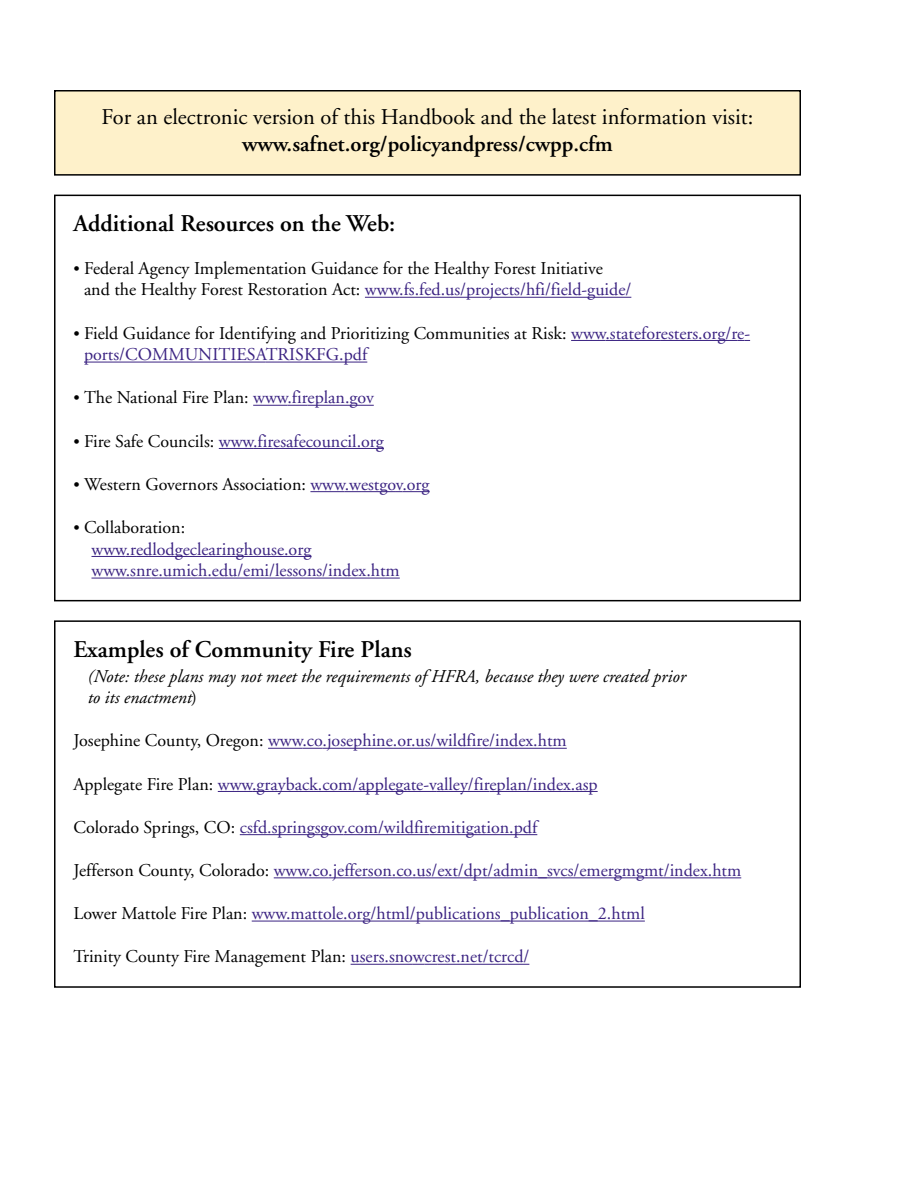
<style>
.page{position:relative;width:918px;height:1188px;background:#fff}
.page>*{position:absolute;margin:0;border:0;box-sizing:border-box;transform-origin:0 0}
.t1{font:600 24px "Adobe Garamond";color:#000}
.t2{font:22.5px "Adobe Garamond";color:#000}
.t3{font:600 22.5px "Adobe Garamond";color:#000}
.t4{font:18px/21.6px "Adobe Garamond";color:#3b2382}
.t5{font:18px/21.6px "Adobe Garamond";color:#000}
.t6{font:italic 18px/21.6px "Adobe Garamond";color:#000}
.s1{font-size:16.5px}
.s2{color:#3b2382}
.s3{font-size:16.5px;color:#000}
.s4{color:#000}
.s5{font-style:normal}
</style>
<div class="page">
<hr style="left:365px;top:297px;width:34px;height:1px;background:#3b2382">
<hr style="left:399px;top:297px;width:82px;height:1px;background:#3b2382">
<hr style="left:481px;top:297px;width:150px;height:1px;background:#3b2382">
<hr style="left:571px;top:340px;width:34px;height:1px;background:#3b2382">
<hr style="left:605px;top:340px;width:56px;height:1px;background:#3b2382">
<hr style="left:661px;top:340px;width:76px;height:1px;background:#3b2382">
<svg style="left:737px;top:340px;width:13px;height:1px"></svg>
<svg style="left:84px;top:362px;width:24px;height:1px"></svg>
<hr style="left:108px;top:362px;width:158px;height:1px;background:#3b2382">
<hr style="left:266px;top:362px;width:101px;height:1px;background:#3b2382">
<hr style="left:253px;top:405px;width:34px;height:1px;background:#3b2382">
<svg style="left:287px;top:405px;width:21px;height:1px"></svg>
<hr style="left:308px;top:405px;width:58px;height:1px;background:#3b2382">
<hr style="left:219px;top:448px;width:34px;height:1px;background:#3b2382">
<svg style="left:253px;top:448px;width:20px;height:1px"></svg>
<hr style="left:273px;top:448px;width:111px;height:1px;background:#3b2382">
<hr style="left:310px;top:491px;width:35px;height:1px;background:#3b2382">
<svg style="left:345px;top:491px;width:16px;height:1px"></svg>
<hr style="left:361px;top:491px;width:35px;height:1px;background:#3b2382">
<svg style="left:396px;top:491px;width:34px;height:1px"></svg>
<hr style="left:92px;top:556px;width:34px;height:1px;background:#3b2382">
<hr style="left:136px;top:556px;width:175px;height:1px;background:#3b2382">
<hr style="left:92px;top:578px;width:34px;height:1px;background:#3b2382">
<svg style="left:126px;top:578px;width:25px;height:1px"></svg>
<hr style="left:151px;top:578px;width:249px;height:1px;background:#3b2382">
<div style="left:54px;top:195px;width:747px;height:406px;border:2px solid #000"></div>
<hr style="left:268px;top:748px;width:34px;height:1px;background:#3b2382">
<svg style="left:302px;top:748px;width:21px;height:1px"></svg>
<hr style="left:323px;top:748px;width:88px;height:1px;background:#3b2382">
<hr style="left:411px;top:748px;width:71px;height:1px;background:#3b2382">
<hr style="left:482px;top:748px;width:85px;height:1px;background:#3b2382">
<hr style="left:218px;top:791px;width:34px;height:1px;background:#3b2382">
<hr style="left:252px;top:791px;width:185px;height:1px;background:#3b2382">
<hr style="left:437px;top:791px;width:53px;height:1px;background:#3b2382">
<hr style="left:490px;top:791px;width:108px;height:1px;background:#3b2382">
<hr style="left:240px;top:834px;width:97px;height:1px;background:#3b2382">
<hr style="left:343px;top:834px;width:87px;height:1px;background:#3b2382">
<hr style="left:430px;top:834px;width:107px;height:1px;background:#3b2382">
<hr style="left:274px;top:877px;width:34px;height:1px;background:#3b2382">
<svg style="left:308px;top:877px;width:20px;height:1px"></svg>
<hr style="left:328px;top:877px;width:84px;height:1px;background:#3b2382">
<hr style="left:412px;top:877px;width:149px;height:1px;background:#3b2382">
<hr style="left:561px;top:877px;width:180px;height:1px;background:#3b2382">
<hr style="left:252px;top:921px;width:34px;height:1px;background:#3b2382">
<hr style="left:286px;top:921px;width:359px;height:1px;background:#3b2382">
<hr style="left:351px;top:964px;width:62px;height:1px;background:#3b2382">
<svg style="left:413px;top:964px;width:25px;height:1px"></svg>
<hr style="left:438px;top:964px;width:69px;height:1px;background:#3b2382">
<svg style="left:507px;top:964px;width:22px;height:1px"></svg>
<div style="left:54px;top:620px;width:747px;height:368px;border:2px solid #000"></div>
<div style="left:55px;top:91px;width:745px;height:84px;background:#fef1ca"></div>
<div style="left:54px;top:90px;width:747px;height:86px;border:2px solid #000"></div>
<p class="t2" style="left:102px;top:108px;width:653px">For an electronic version of this Handbook and the latest information visit:</p>
<p class="t3" style="left:242px;top:135px;width:372px">www.safnet.org/policyandpress/cwpp.cfm</p>
<h1 class="t1" style="left:74px;top:214px;width:323px">Additional Resources on the Web:</h1>
<p class="t5" style="left:84px;top:259px;width:549px;text-indent:-10px"><span class="s1">•</span> Federal Agency Implementation Guidance for the Healthy Forest Initiative and the Healthy Forest Restoration Act: <span class="s2">www.fs.fed.us/projects/hfi/field-guide/</span></p>
<p class="t5" style="left:84px;top:324px;width:668px;text-indent:-10px"><span class="s1">•</span> Field Guidance for Identifying and Prioritizing Communities at Risk: <span class="s2">www.stateforesters.org/re&shy;ports/COMMUNITIESATRISKFG.pdf</span></p>
<p class="t5" style="left:74px;top:389px;width:302px"><span class="s1">•</span> The National Fire Plan: <span class="s2">www.fireplan.gov</span></p>
<p class="t4" style="left:74px;top:432px;width:312px"><span class="s3">•</span> <span class="s4">Fire Safe Councils:</span> www.firesafecouncil.org</p>
<p class="t5" style="left:74px;top:475px;width:358px"><span class="s1">•</span> Western Governors Association: <span class="s2">www.westgov.org</span></p>
<p class="t4" style="left:92px;top:518px;width:310px;text-indent:-18px"><span class="s3">•</span> <span class="s4">Collaboration: </span>www.redlodgeclearinghouse.org www.snre.umich.edu/emi/lessons/index.htm</p>
<h1 class="t1" style="left:74px;top:640px;width:340px">Examples of Community Fire Plans</h1>
<p class="t6" style="left:87px;top:667px;width:600px">(Note: these plans may not meet the requirements of HFRA, because they were created prior to its enactment<span class="s5">)</span></p>
<p class="t4" style="left:74px;top:732px;width:495px"><span class="s4">Josephine County, Oregon:</span> www.co.josephine.or.us/wildfire/index.htm</p>
<p class="t4" style="left:74px;top:775px;width:526px"><span class="s4">Applegate Fire Plan:</span> www.grayback.com/applegate-valley/fireplan/index.asp</p>
<p class="t4" style="left:74px;top:818px;width:465px"><span class="s4">Colorado Springs, CO:</span> csfd.springsgov.com/wildfiremitigation.pdf</p>
<p class="t4" style="left:74px;top:861px;width:669px"><span class="s4">Jefferson County, Colorado:</span> www.co.jefferson.co.us/ext/dpt/admin_svcs/emergmgmt/index.htm</p>
<p class="t4" style="left:74px;top:904px;width:573px"><span class="s4">Lower Mattole Fire Plan:</span> www.mattole.org/html/publications_publication_2.html</p>
<p class="t5" style="left:74px;top:948px;width:457px">Trinity County Fire Management Plan: <span class="s2">users.snowcrest.net/tcrcd/</span></p>
</div>
